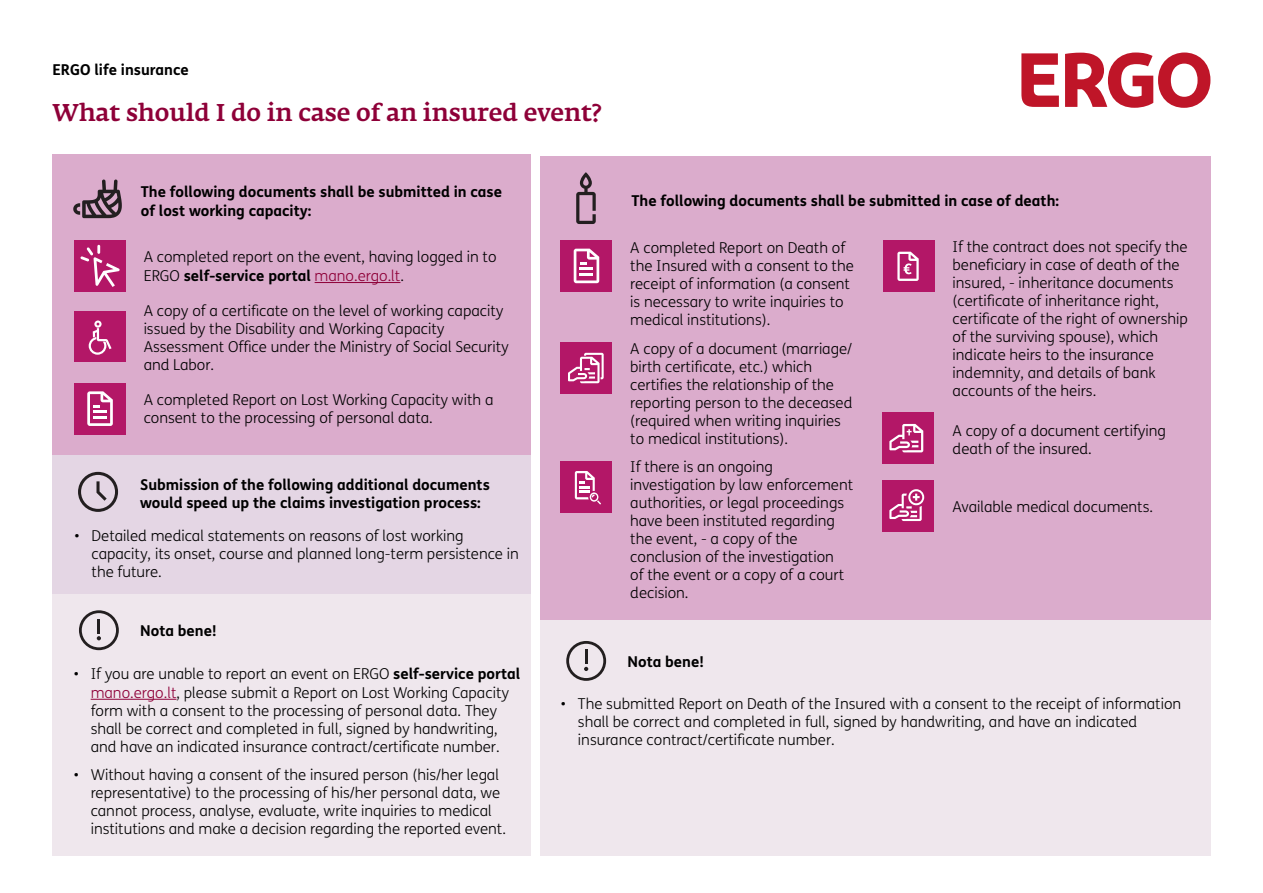
<style>
.page{position:relative;width:1263px;height:893px;background:#fff}
.page>*{position:absolute;margin:0;border:0;box-sizing:border-box;transform-origin:0 0}
.t1{font:500 24px "Fedra Serif A Pro";color:#8e0038}
.t2{font:300 15px/18px "FS Me";color:#000}
.t3{font:700 15px/18.9px "FS Me";color:#000}
.s1{font-weight:700}
.s2{color:#8e0038}
</style>
<div class="page">
<div style="left:53px;top:154px;width:478px;height:301px;background:#dbaccc"></div>
<div style="left:540px;top:156px;width:670px;height:464px;background:#dbaccc"></div>
<svg style="left:73px;top:180px;width:49px;height:38px"></svg>
<svg style="left:576px;top:172px;width:20px;height:52px"></svg>
<div style="left:53px;top:455px;width:478px;height:139px;background:#e4d6e4"></div>
<div style="left:540px;top:620px;width:670px;height:235px;background:#efe7ed"></div>
<div style="left:53px;top:594px;width:478px;height:261px;background:#efe7ed"></div>
<hr style="left:91px;top:699px;width:85px;height:1px;background:#8e0038">
<hr style="left:315px;top:282px;width:85px;height:1px;background:#8e0038">
<div style="left:75px;top:240px;width:51px;height:52px;background:#b31767"></div>
<svg style="left:80px;top:245px;width:40px;height:42px"></svg>
<div style="left:75px;top:383px;width:51px;height:51px;background:#b31767"></div>
<svg style="left:87px;top:391px;width:26px;height:35px"></svg>
<svg style="left:78px;top:472px;width:40px;height:40px"></svg>
<svg style="left:79px;top:610px;width:40px;height:40px"></svg>
<svg style="left:566px;top:641px;width:40px;height:40px"></svg>
<div style="left:561px;top:343px;width:51px;height:51px;background:#b31767"></div>
<svg style="left:568px;top:353px;width:36px;height:30px"></svg>
<div style="left:561px;top:240px;width:51px;height:51px;background:#b31767"></div>
<svg style="left:574px;top:249px;width:25px;height:34px"></svg>
<div style="left:561px;top:461px;width:51px;height:51px;background:#b31767"></div>
<svg style="left:575px;top:471px;width:26px;height:34px"></svg>
<div style="left:883px;top:240px;width:51px;height:51px;background:#b31767"></div>
<svg style="left:897px;top:252px;width:22px;height:29px"></svg>
<div style="left:882px;top:413px;width:51px;height:51px;background:#b31767"></div>
<svg style="left:889px;top:424px;width:34px;height:28px"></svg>
<div style="left:882px;top:481px;width:51px;height:51px;background:#b31767"></div>
<svg style="left:889px;top:489px;width:35px;height:32px"></svg>
<div style="left:75px;top:312px;width:51px;height:50px;background:#b31767"></div>
<svg style="left:89px;top:320px;width:23px;height:35px"></svg>
<svg style="left:1065px;top:53px;width:145px;height:55px"></svg>
<svg style="left:1021px;top:53px;width:38px;height:54px"></svg>
<p class="t3" style="left:53px;top:60px;width:138px">ERGO life insurance</p>
<h1 class="t1" style="left:53px;top:99px;width:550px">What should I do in case of an insured event?</h1>
<p class="t3" style="left:141px;top:182px;width:363px">The following documents shall be submitted in case of lost working capacity:</p>
<p class="t3" style="left:631px;top:191px;width:429px">The following documents shall be submitted in case of death:</p>
<p class="t2" style="left:144px;top:247px;width:354px;line-height:18.9px">A completed report on the event, having logged in to<br>ERGO <span class="s1">self-service portal</span> <span class="s2">mano.ergo.lt</span>.</p>
<p class="t2" style="left:953px;top:237px;width:237px">If the contract does not specify the beneficiary in case of death of the insured, - inheritance documents (certificate of inheritance right, certificate of the right of ownership of the surviving spouse), which indicate heirs to the insurance indemnity, and details of bank accounts of the heirs.</p>
<p class="t2" style="left:953px;top:421px;width:215px">A copy of a document certifying death of the insured.</p>
<p class="t2" style="left:630px;top:238px;width:225px">A completed Report on Death of the Insured with a consent to the receipt of information (a consent is necessary to write inquiries to medical institutions).</p>
<p class="t2" style="left:144px;top:302px;width:367px">A copy of a certificate on the level of working capacity issued by the Disability and Working Capacity Assessment Office under the Ministry of Social Security and Labor.</p>
<p class="t2" style="left:630px;top:339px;width:224px">A copy of a document (marriage/ birth certificate, etc.) which certifies the relationship of the reporting person to the deceased (required when writing inquiries to medical institutions).</p>
<p class="t2" style="left:144px;top:391px;width:351px">A completed Report on Lost Working Capacity with a consent to the processing of personal data.</p>
<p class="t3" style="left:140px;top:474px;width:351px">Submission of the following additional documents would speed up the claims investigation process:</p>
<p class="t2" style="left:92px;top:526px;width:429px;text-indent:-17px">• Detailed medical statements on reasons of lost working capacity, its onset, course and planned long-term persistence in the future.</p>
<p class="t3" style="left:140px;top:621px;width:78px">Nota bene!</p>
<p class="t2" style="left:74px;top:664px;width:448px;text-align:center">• If you are unable to report an event on ERGO <span class="s1">self-service portal </span><span class="s2">mano.ergo.lt</span>, please submit a Report on Lost Working Capacity form with a consent to the processing of personal data. They<br>shall be correct and completed in full, signed by handwriting,<br>and have an indicated insurance contract/certificate number.</p>
<p class="t2" style="left:91px;top:765px;width:417px;text-indent:-17px">• Without having a consent of the insured person (his/her legal representative) to the processing of his/her personal data, we cannot process, analyse, evaluate, write inquiries to medical institutions and make a decision regarding the reported event.</p>
<p class="t2" style="left:630px;top:458px;width:224px">If there is an ongoing investigation by law enforcement authorities, or legal proceedings have been instituted regarding the event, - a copy of the conclusion of the investigation<br>of the event or a copy of a court decision.</p>
<p class="t3" style="left:627px;top:651px;width:78px">Nota bene!</p>
<p class="t2" style="left:953px;top:497px;width:202px">Available medical documents.</p>
<p class="t2" style="left:578px;top:694px;width:605px;text-indent:-17px">• The submitted Report on Death of the Insured with a consent to the receipt of information shall be correct and completed in full, signed by handwriting, and have an indicated insurance contract/certificate number.</p>
</div>
